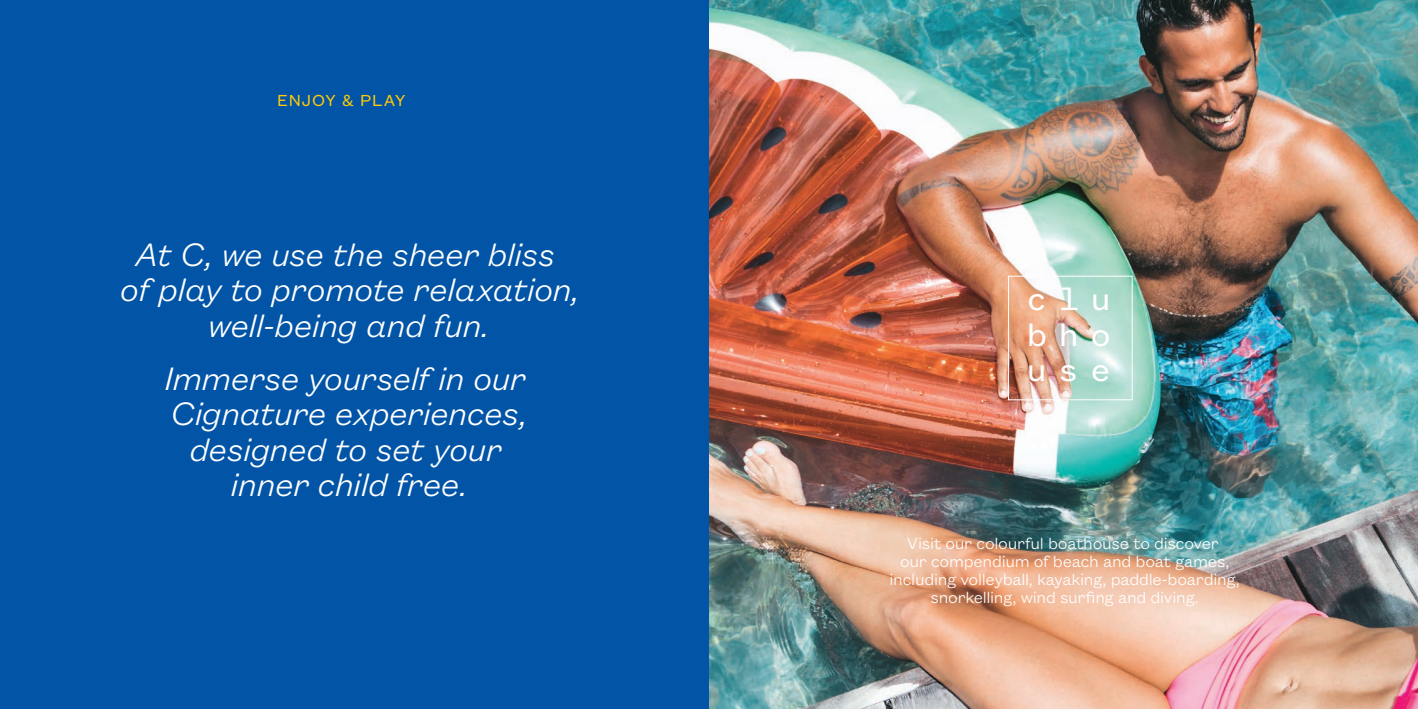
<style>
.page{position:relative;width:1418px;height:709px;background:#fff}
.page>*{position:absolute;margin:0;border:0;box-sizing:border-box;transform-origin:0 0}
.t1{font:italic 300 35.62px/35.5px "Founders Grotesk Text";letter-spacing:-.02em;color:#fff;text-align:center}
.t2{font:35.62px/35.5px "Founders Grotesk Mono";letter-spacing:.285em;color:#fff;text-align:justify}
.t3{font:300 17.75px/17.8px "Founders Grotesk Text";letter-spacing:-.015em;color:#fff;text-align:center}
.t4{font:17.5px "Founders Grotesk Text";letter-spacing:.035em;color:#feca0a}
</style>
<div class="page">
<img style="left:709px;top:0;width:708px;height:709px">
<div style="left:0;top:0;width:709px;height:709px;background:#0154a6"></div>
<div style="left:1008px;top:276px;width:124px;height:124px;border:1px solid #fff"></div>
<p class="t4" style="left:277px;top:89px;width:130px">ENJOY &amp; PLAY</p>
<h1 class="t1" style="left:120px;top:234px;width:461px">At C, we use the sheer bliss<br>of play to promote relaxation, well-being and fun.</h1>
<h1 class="t1" style="left:164px;top:358px;width:365px">Immerse yourself in our<br>Cignature experiences, designed to set your inner child free.</h1>
<h1 class="t2" style="left:1025px;top:281px;width:87px">clu bho use</h1>
<p class="t3" style="left:889px;top:533px;width:352px">Visit our colourful boathouse to discover<br>our compendium of beach and boat games, including volleyball, kayaking, paddle-boarding, snorkelling, wind surfing and diving.</p>
</div>
